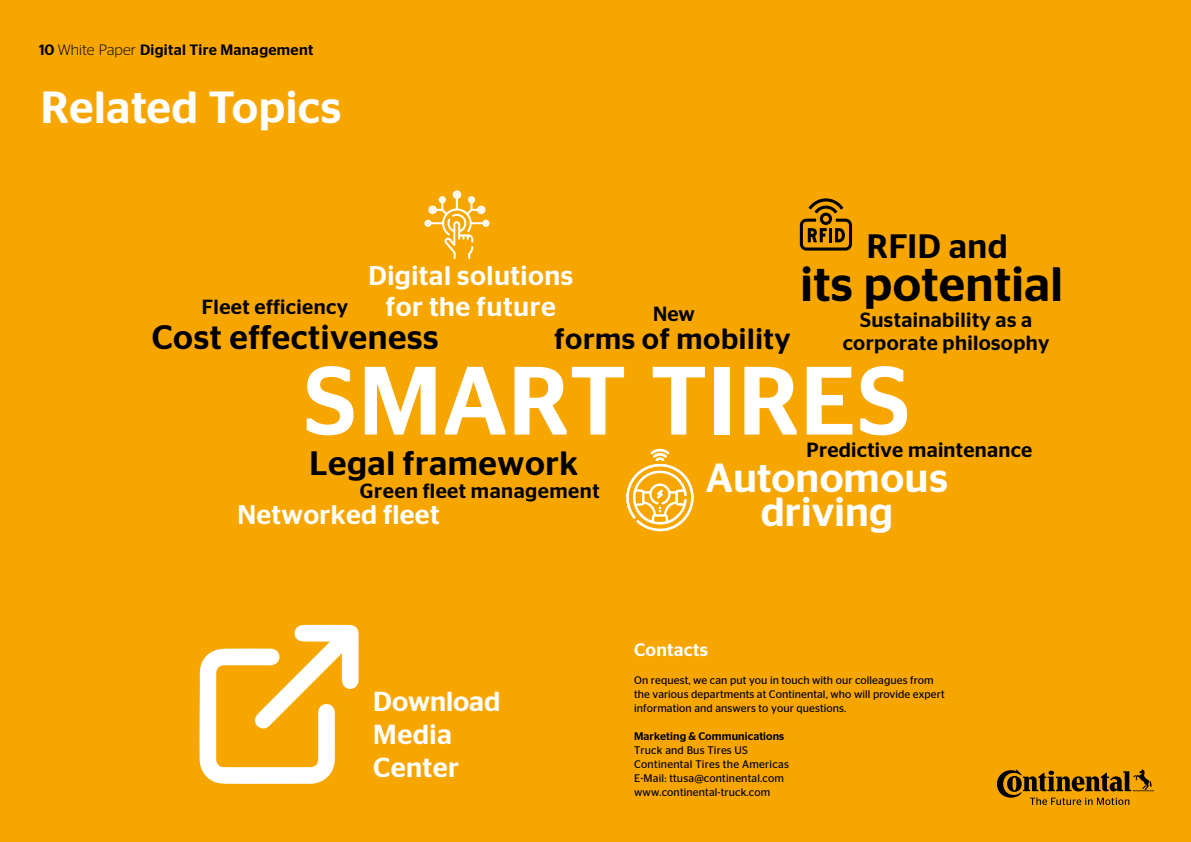
<style>
.page{position:relative;width:1191px;height:842px;background:#fff}
.page>*{position:absolute;margin:0;border:0;box-sizing:border-box;transform-origin:0 0}
.t1{font:500 96.8px "Continental Stag Sans";letter-spacing:.01em;color:#fff}
.t2{font:500 48.3px "Continental Stag Sans";letter-spacing:.005em;color:#000}
.t3{font:500 45px "Continental Stag Sans";letter-spacing:.01em;color:#fff}
.t4{font:500 40.6px/33.8px "Continental Stag Sans";letter-spacing:.005em;color:#fff;text-align:center}
.t5{font:500 33.8px "Continental Stag Sans";letter-spacing:.02em;color:#000}
.t6{font:500 29.3px "Continental Stag Sans";letter-spacing:.02em;color:#000}
.t7{font:500 27.5px/33.1px "Continental Stag Sans";letter-spacing:.015em;color:#fff}
.t8{font:500 27px/30.4px "Continental Stag Sans";letter-spacing:.02em;color:#fff;text-align:center}
.t9{font:500 20.5px/22.5px "Continental Stag Sans";letter-spacing:.02em;color:#000;text-align:center}
.t10{font:500 18px "Continental Stag Sans";letter-spacing:.02em;color:#fff}
.t11{font:500 15px "Continental Stag Sans";letter-spacing:.02em;color:#000}
.t12{font:11px/14px "Continental Stag Sans";letter-spacing:.01em;color:#000}
.t13{font:500 11px "Continental Stag Sans";letter-spacing:.01em;color:#000}
.s1{font-weight:300}
</style>
<div class="page">
<div style="left:0;top:0;width:1190px;height:842px;background:#f7a600"></div>
<svg style="left:424px;top:190px;width:65px;height:69px"></svg>
<svg style="left:199px;top:625px;width:159px;height:159px"></svg>
<svg style="left:626px;top:449px;width:68px;height:83px"></svg>
<svg style="left:799px;top:198px;width:52px;height:52px"></svg>
<hr style="left:829px;top:228px;width:3px;height:14px;background:#000">
<svg style="left:996px;top:769px;width:157px;height:36px"></svg>
<h3 class="t11" style="left:39px;top:41px;width:276px">10 <span class="s1">White Paper</span> Digital Tire Management</h3>
<h3 class="t3" style="left:41px;top:81px;width:302px">Related Topics</h3>
<h3 class="t8" style="left:368px;top:261px;width:206px">Digital solutions for the future</h3>
<h3 class="t9" style="left:202px;top:295px;width:148px">Fleet efficiency</h3>
<h3 class="t9" style="left:653px;top:302px;width:43px">New</h3>
<h3 class="t6" style="left:554px;top:322px;width:237px">forms of mobility</h3>
<h3 class="t5" style="left:152px;top:318px;width:288px">Cost effectiveness</h3>
<h3 class="t5" style="left:866px;top:226px;width:143px">RFID and</h3>
<h2 class="t2" style="left:800px;top:257px;width:264px">its potential</h2>
<h3 class="t9" style="left:842px;top:308px;width:208px">Sustainability as a corporate philosophy</h3>
<h1 class="t1" style="left:304px;top:345px;width:606px">SMART TIRES</h1>
<h3 class="t5" style="left:309px;top:443px;width:270px">Legal framework</h3>
<h3 class="t9" style="left:360px;top:480px;width:241px">Green fleet management</h3>
<h3 class="t8" style="left:237px;top:499px;width:204px">Networked fleet</h3>
<h3 class="t9" style="left:806px;top:439px;width:227px">Predictive maintenance</h3>
<h3 class="t4" style="left:705px;top:461px;width:243px">Autonomous driving</h3>
<h3 class="t7" style="left:373px;top:684px;width:128px">Download<br>Media<br>Center</h3>
<h3 class="t10" style="left:634px;top:639px;width:75px">Contacts</h3>
<p class="t12" style="left:634px;top:673px;width:312px">On request, we can put you in touch with our colleagues from the various departments at Continental, who will provide expert information and answers to your questions.</p>
<p class="t13" style="left:634px;top:730px;width:152px">Marketing &amp; Communications</p>
<p class="t12" style="left:634px;top:743px;width:156px">Truck and Bus Tires US<br>Continental Tires the Americas<br>E-Mail: ttusa@continental.com www.continental-truck.com</p>
</div>
